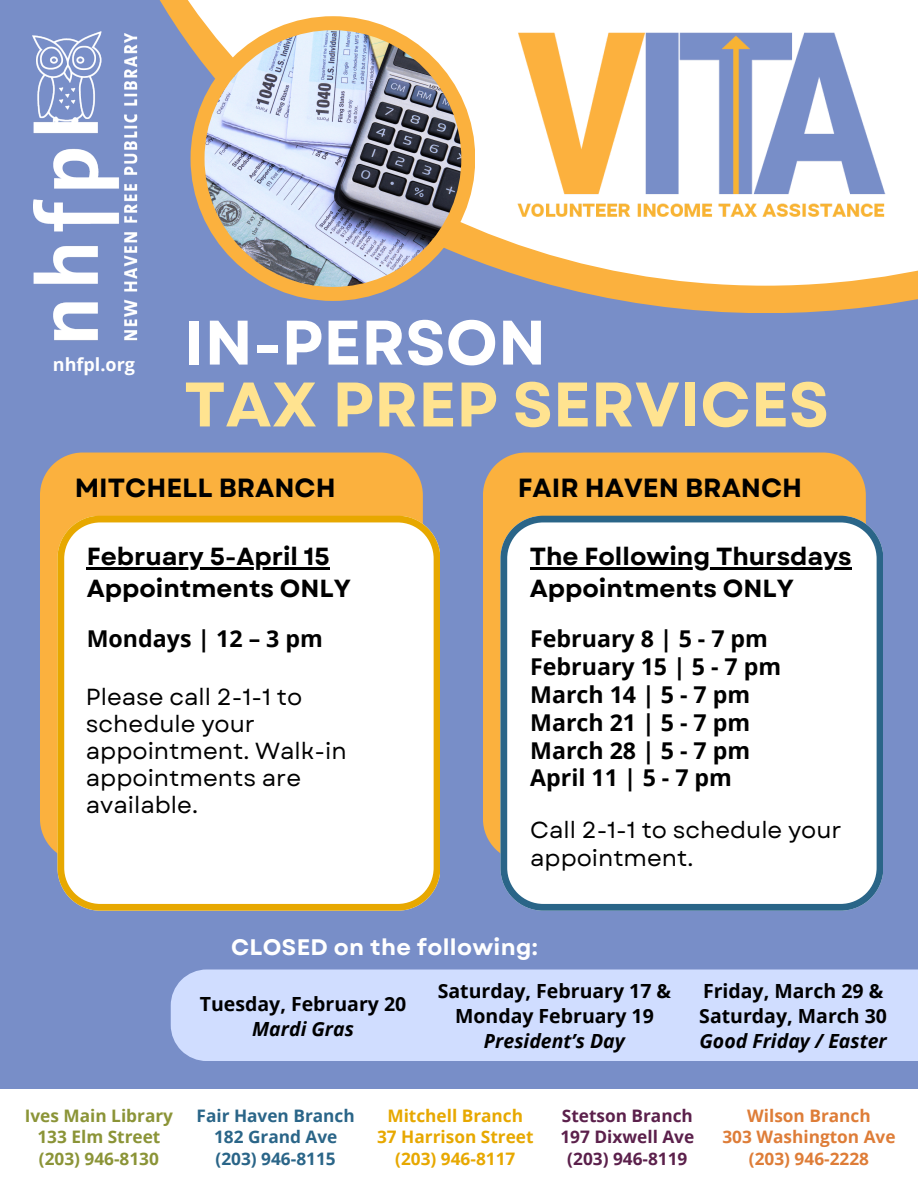
<style>
.page{position:relative;width:918px;height:1188px;background:#788ec8}
.page>*{position:absolute;margin:0;border:0;box-sizing:border-box;transform-origin:0 0}
.t1{font:700 62.7px/61.8px "Garet";color:#ffe390}
.t2{font:700 26.25px "Garet";color:#000}
.t3{font:700 24.75px/31.5px "Garet";color:#000}
.t4{font:23.25px/27px "Garet";color:#000}
.t5{font:700 23.25px/27.8px "Open Sans";color:#000}
.t6{font:700 22.5px "Garet";letter-spacing:.015em;color:#fff}
.t7{font:700 19.5px/24.8px "Open Sans";color:#000;text-align:center}
.t8{font:700 18px "Open Sans";color:#fff}
.t9{font:700 17.25px "Open Sans";color:#e7a800}
.t10{font:700 17.25px "Open Sans";color:#de7d38}
.t11{font:700 17.25px "Open Sans";color:#8b9437}
.t12{font:700 17.25px "Open Sans";color:#5b204b}
.t13{font:700 17.25px "Open Sans";color:#2a6588}
.s1{color:#fff}
.s2{font-style:italic}
</style>
<div class="page">
<svg style="left:269px;top:286px;width:649px;height:27px"></svg>
<svg style="left:159px;top:0;width:759px;height:286px;fill:#fff"></svg>
<div style="left:191px;top:16px;width:284px;height:285px;background:#fbb13e;border-radius:50%"></div>
<img style="left:205px;top:30px;width:256px;height:257px;border-radius:50%">
<img style="left:475px;top:20px;width:443px;height:203px">
<div style="left:0;top:1090px;width:918px;height:98px;background:#fff"></div>
<div style="left:171px;top:969px;width:747px;height:92px;background:#d0ddff"></div>
<img style="left:32px;top:31px;width:106px;height:310px">
<div style="left:40px;top:453px;width:383px;height:400px;background:#fbb13e"></div>
<svg style="left:57px;top:516px;width:383px;height:395px;background:#fcf8ed"></svg>
<hr style="left:87px;top:567px;width:243px;height:3px;background:#000">
<div style="left:483px;top:453px;width:383px;height:400px;background:#fbb13e"></div>
<svg style="left:500px;top:516px;width:383px;height:395px;background:#f0f3f6"></svg>
<hr style="left:530px;top:567px;width:322px;height:3px;background:#000">
<p class="t8" style="left:53px;top:352px;width:84px">nhfpl.org</p>
<p class="t1" style="left:184px;top:312px;width:646px"><span class="s1">IN-PERSON<br></span>TAX PREP SERVICES</p>
<p class="t2" style="left:75px;top:469px;width:263px">MITCHELL BRANCH</p>
<p class="t3" style="left:87px;top:541px;width:266px">February 5-April 15<br>Appointments ONLY</p>
<p class="t5" style="left:87px;top:624px;width:238px">Mondays | 12 – 3 pm</p>
<p class="t4" style="left:86px;top:683px;width:262px">Please call 2-1-1 to schedule your appointment. Walk-in appointments are available.</p>
<p class="t2" style="left:518px;top:469px;width:286px">FAIR HAVEN BRANCH</p>
<p class="t3" style="left:530px;top:541px;width:323px">The Following Thursdays<br>Appointments ONLY</p>
<p class="t5" style="left:530px;top:624px;width:252px">February 8 | 5 - 7 pm<br>February 15 | 5 - 7 pm<br>March 14 | 5 - 7 pm<br>March 21 | 5 - 7 pm<br>March 28 | 5 - 7 pm<br>April 11 | 5 - 7 pm</p>
<p class="t4" style="left:530px;top:816px;width:313px;line-height:27.8px">Call 2-1-1 to schedule your appointment.</p>
<h3 class="t11" style="left:25px;top:1103px;width:150px">Ives Main Library</h3>
<h5 class="t11" style="left:37px;top:1125px;width:125px">133 Elm Street</h5>
<h4 class="t11" style="left:39px;top:1146px;width:122px">(203) 946-8130</h4>
<p class="t6" style="left:231px;top:931px;width:308px">CLOSED on the following:</p>
<p class="t7" style="left:200px;top:991px;width:208px">Tuesday, February 20<br><span class="s2">Mardi Gras</span></p>
<p class="t7" style="left:438px;top:979px;width:235px">Saturday, February 17 &amp;<br>Monday February 19<br><span class="s2">President’s Day</span></p>
<p class="t7" style="left:699px;top:979px;width:189px;text-align:left">Friday, March 29 &amp;<br>Saturday, March 30<br><span class="s2">Good Friday / Easter</span></p>
<h4 class="t13" style="left:197px;top:1103px;width:160px">Fair Haven Branch</h4>
<h6 class="t13" style="left:214px;top:1125px;width:125px">182 Grand Ave</h6>
<h6 class="t13" style="left:216px;top:1146px;width:122px">(203) 946-8115</h6>
<h1 class="t9" style="left:387px;top:1103px;width:137px">Mitchell Branch</h1>
<h2 class="t9" style="left:377px;top:1125px;width:158px">37 Harrison Street</h2>
<h3 class="t9" style="left:395px;top:1146px;width:122px">(203) 946-8117</h3>
<h5 class="t12" style="left:562px;top:1103px;width:133px">Stetson Branch</h5>
<h4 class="t12" style="left:560px;top:1125px;width:135px">197 Dixwell Ave</h4>
<h2 class="t12" style="left:567px;top:1146px;width:122px">(203) 946-8119</h2>
<h6 class="t10" style="left:747px;top:1103px;width:125px">Wilson Branch</h6>
<p class="t10" style="left:722px;top:1125px;width:175px">303 Washington Ave</p>
<p class="t10" style="left:749px;top:1146px;width:122px">(203) 946-2228</p>
</div>
